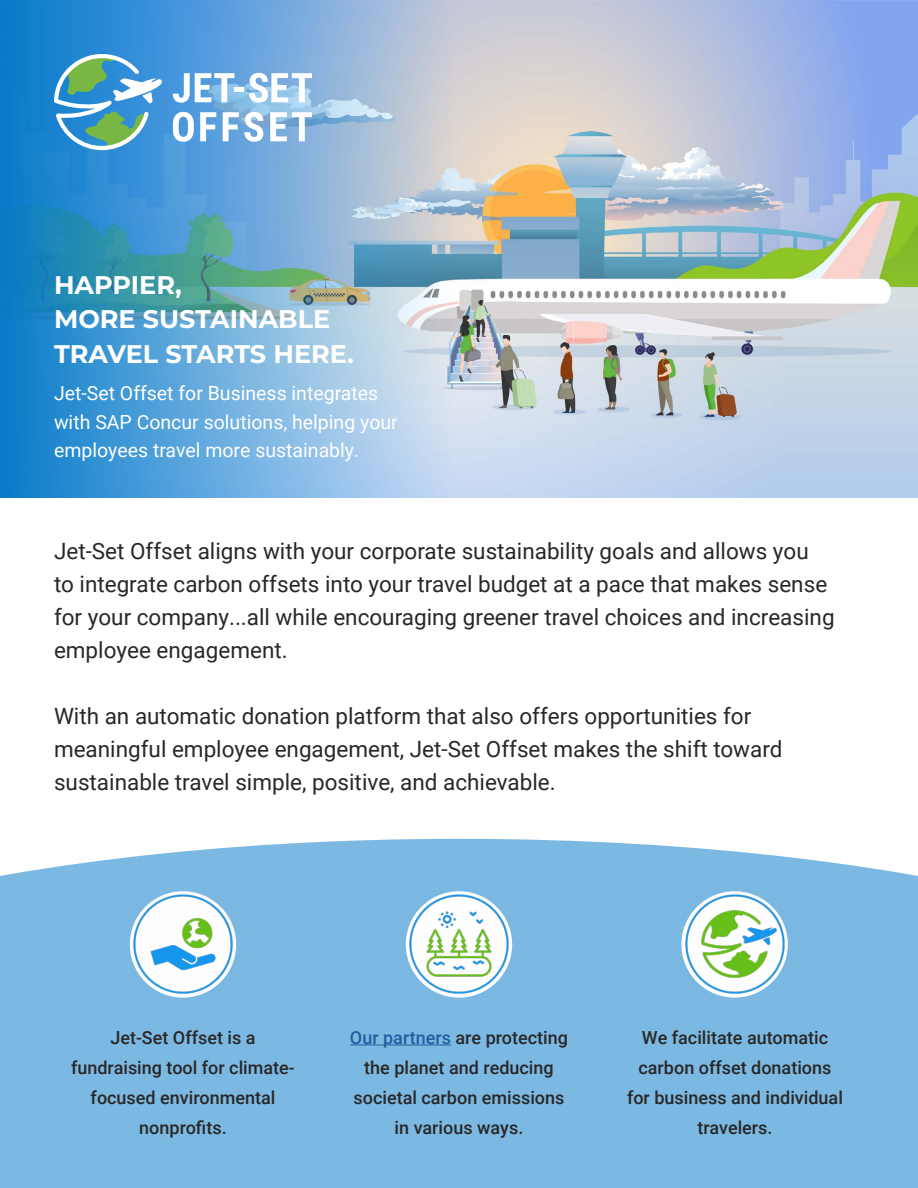
<style>
.page{position:relative;width:918px;height:1188px;background:#fff}
.page>*{position:absolute;margin:0;border:0;box-sizing:border-box;transform-origin:0 0}
.t1{font:700 25.5px/34.5px "Montserrat";color:#fff}
.t2{font:22.5px/33px "Roboto";color:#292829}
.t3{font:19.5px/28.5px "Roboto";color:#fff}
.t4{font:500 18px/30px "Roboto";color:#292829;text-align:center}
.s1{color:#215e9e}
</style>
<div class="page">
<div style="left:0;top:839px;width:918px;height:349px;background:#7cb9e2"></div>
<img style="left:405px;top:891px;width:108px;height:107px">
<img style="left:129px;top:891px;width:108px;height:107px">
<hr style="left:350px;top:1045px;width:101px;height:1px;background:#215e9e">
<img style="left:681px;top:891px;width:108px;height:107px">
<img style="left:0;top:0;width:918px;height:497px">
<svg style="left:173px;top:73px;width:61px;height:30px"></svg>
<div style="left:234px;top:87px;width:10px;height:5px;background:#fff"></div>
<svg style="left:249px;top:73px;width:63px;height:30px"></svg>
<svg style="left:173px;top:112px;width:21px;height:30px"></svg>
<svg style="left:200px;top:112px;width:16px;height:29px"></svg>
<svg style="left:223px;top:112px;width:40px;height:30px"></svg>
<svg style="left:270px;top:112px;width:42px;height:29px"></svg>
<svg style="left:54px;top:54px;width:108px;height:96px"></svg>
<p class="t1" style="left:54px;top:266px;width:301px">HAPPIER,<br>MORE SUSTAINABLE<br>TRAVEL STARTS HERE.</p>
<p class="t3" style="left:54px;top:378px;width:345px">Jet-Set Offset for Business integrates with SAP Concur solutions, helping your employees travel more sustainably.</p>
<p class="t2" style="left:54px;top:534px;width:782px">Jet-Set Offset aligns with your corporate sustainability goals and allows you<br>to integrate carbon offsets into your travel budget at a pace that makes sense for your company...all while encouraging greener travel choices and increasing employee engagement.</p>
<p class="t2" style="left:54px;top:699px;width:730px">With an automatic donation platform that also offers opportunities for meaningful employee engagement, Jet-Set Offset makes the shift toward sustainable travel simple, positive, and achievable.</p>
<p class="t4" style="left:71px;top:1022px;width:225px">Jet-Set Offset is a fundraising tool for climate&shy;focused environmental nonprofits.</p>
<p class="t4" style="left:350px;top:1022px;width:220px"><span class="s1">Our partners</span> are protecting the planet and reducing societal carbon emissions in various ways.</p>
<p class="t4" style="left:627px;top:1022px;width:217px">We facilitate automatic carbon offset donations for business and individual travelers.</p>
</div>
